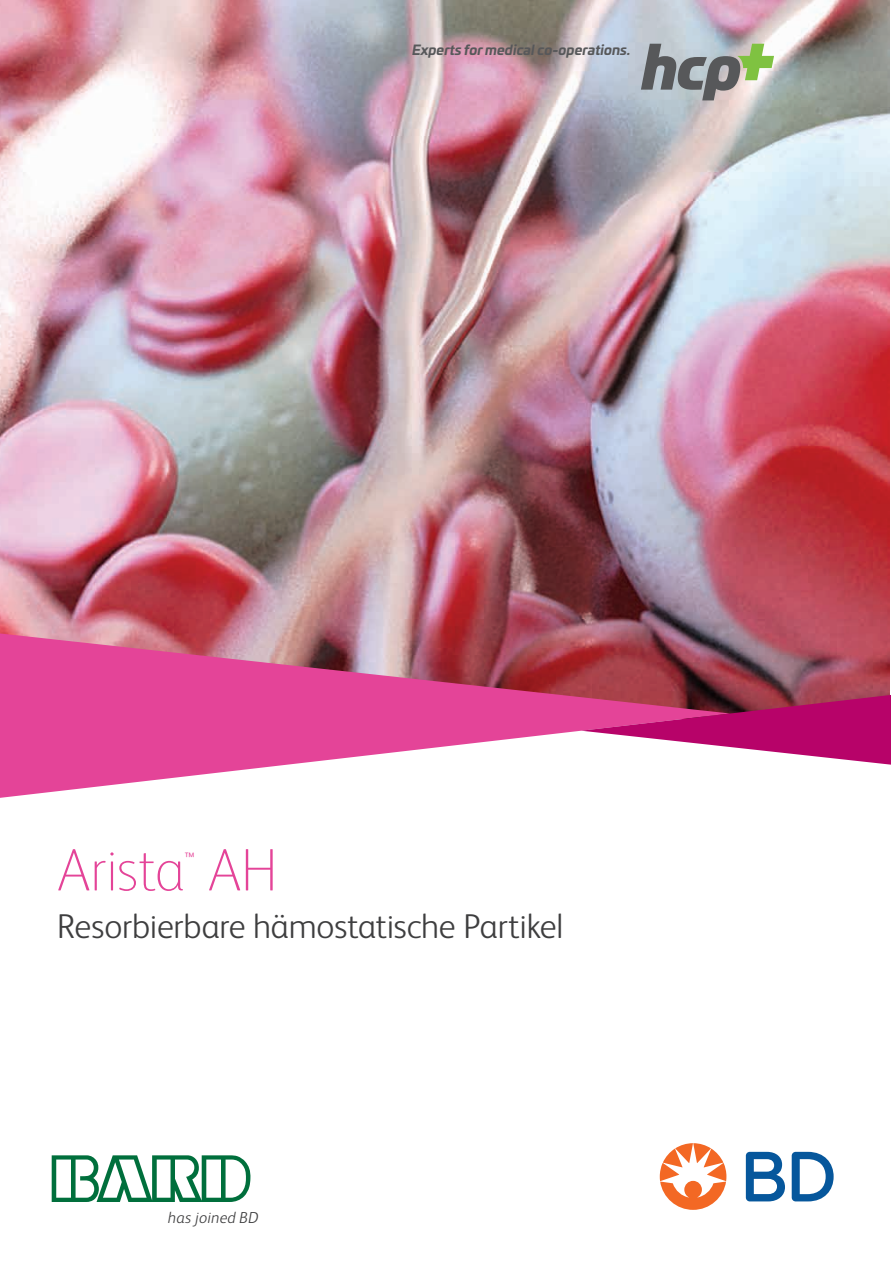
<style>
.page{position:relative;width:891px;height:1263px;background:#fff}
.page>*{position:absolute;margin:0;border:0;box-sizing:border-box;transform-origin:0 0}
.Headline_2___Thin_40{font:100 60px "FS Albert Pro";letter-spacing:-.01em;color:#e44498}
.t1{font:300 34.5px "FS Albert Pro";letter-spacing:-.005em;color:#3e3e3f}
.Headline_2___Thin_40-2{font:300 16.65px "FS Albert Pro";color:#e44498}
.t2{font:italic 300 15.9px "FS Albert";letter-spacing:.015em;color:#3e3e3f}
.t3{font:italic 700 13.5px "Univia Pro";color:#57585a}
</style>
<div class="page">
<img style="left:0;top:1px;width:889px;height:693px">
<svg style="left:746px;top:1151px;width:87px;height:50px"></svg>
<svg style="left:660px;top:1143px;width:66px;height:66px"></svg>
<svg style="left:0;top:633px;width:730px;height:164px;fill:#e44498"></svg>
<svg style="left:581px;top:694px;width:310px;height:70px"></svg>
<svg style="left:52px;top:1155px;width:199px;height:46px"></svg>
<svg style="left:641px;top:44px;width:133px;height:56px;background:#9ca59c"></svg>
<p class="t3" style="left:412px;top:39px;width:220px">Experts for medical co-operations.</p>
<p class="Headline_2___Thin_40" style="left:57px;top:830px;width:222px">Arista AH</p>
<p class="Headline_2___Thin_40-2" style="left:185px;top:847px;width:11px">™</p>
<p class="t1" style="left:57px;top:901px;width:508px">Resorbierbare hämostatische Partikel</p>
<p class="t2" style="left:168px;top:1208px;width:92px">has joined BD</p>
</div>
